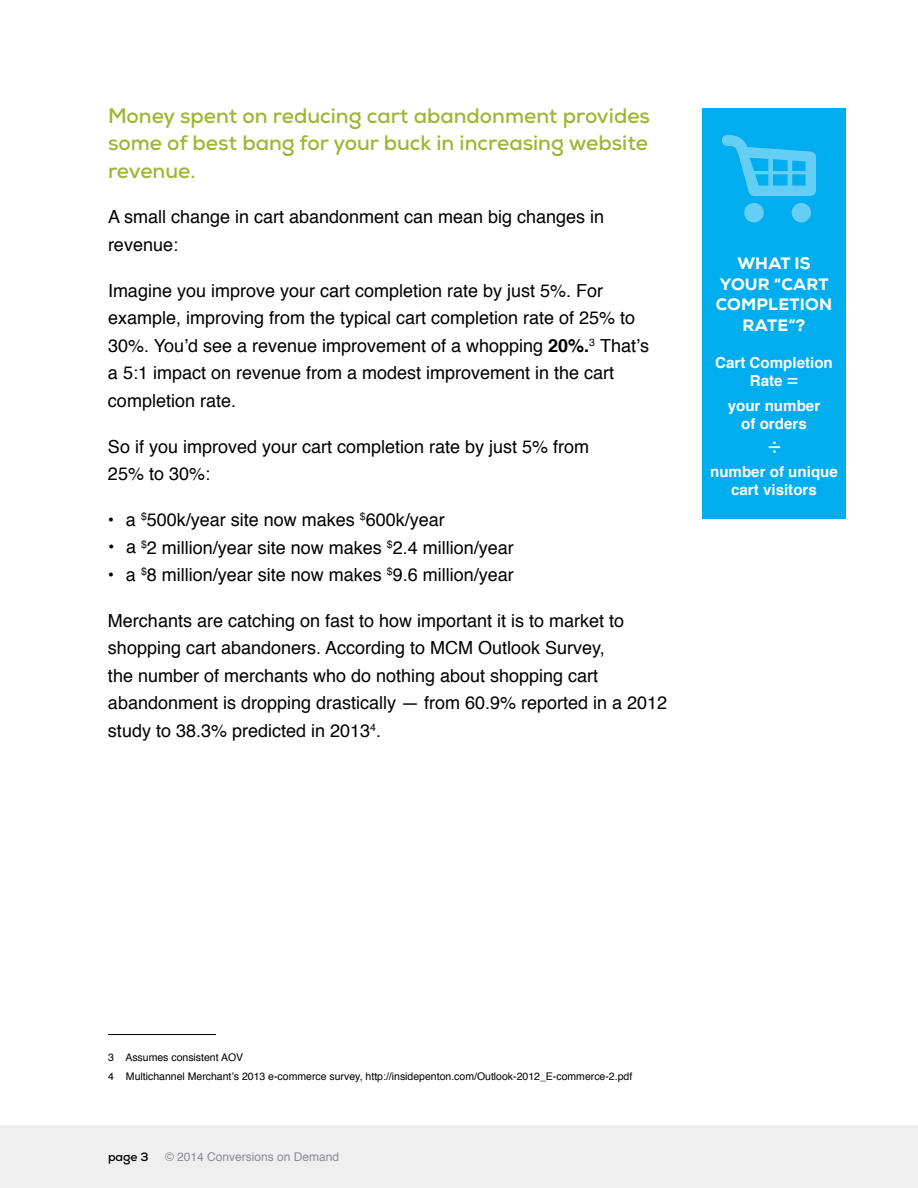
<style>
.page{position:relative;width:918px;height:1188px;background:#fff}
.page>*{position:absolute;margin:0;border:0;box-sizing:border-box;transform-origin:0 0}
.t1{font:22.5px "Helvetica";color:#fff}
.t2{font:700 21px/27.6px "Nexa";color:#9cb734;text-align:justify}
.t3{font:18px/27.6px "Helvetica";color:#000}
.t4{font:800 16.5px/20.9px "Nexa";letter-spacing:.015em;color:#fff;text-align:center}
.t5{font:700 15.15px/18.1px "Helvetica";color:#fff;text-align:center}
.t6{font:12px "Helvetica";color:#939598}
.t7{font:700 12px "Nexa";color:#000}
.t8{font:10.5px/19.4px "Helvetica";color:#000}
.s1{font-weight:700}
.s2{font-weight:400;font-size:19.5px}
</style>
<div class="page">
<div style="left:0;top:1125px;width:918px;height:63px;background:#efeff0"></div>
<div style="left:702px;top:108px;width:144px;height:410px;background:#00aeef"></div>
<hr style="left:108px;top:1034px;width:108px;height:1px;background:#000">
<svg style="left:722px;top:135px;width:94px;height:87px"></svg>
<p class="t2" style="left:108px;top:102px;width:544px">Money spent on reducing cart abandonment provides some of best bang for your buck in increasing website revenue.</p>
<p class="t3" style="left:108px;top:204px;width:498px">A small change in cart abandonment can mean big changes in revenue:</p>
<p class="t3" style="left:108px;top:277px;width:543px">Imagine you improve your cart completion rate by just 5%. For example, improving from the typical cart completion rate of 25% to 30%. You’d see a revenue improvement of a whopping <span class="s1">20%.</span><sup>3</sup> That’s a 5:1 impact on revenue from a modest improvement in the cart completion rate.</p>
<p class="t3" style="left:108px;top:433px;width:483px">So if you improved your cart completion rate by just 5% from<br>25% to 30%:</p>
<p class="t3" style="left:108px;top:506px;width:338px">• a <sup>$</sup>500k/year site now makes <sup>$</sup>600k/year</p>
<p class="t3" style="left:108px;top:534px;width:407px">• a <sup>$</sup>2 million/year site now makes <sup>$</sup>2.4 million/year</p>
<p class="t3" style="left:108px;top:562px;width:407px">• a <sup>$</sup>8 million/year site now makes <sup>$</sup>9.6 million/year</p>
<p class="t3" style="left:108px;top:607px;width:561px">Merchants are catching on fast to how important it is to market to shopping cart abandoners. According to MCM Outlook Survey,<br>the number of merchants who do nothing about shopping cart abandonment is dropping drastically — from 60.9% reported in a 2012 study to 38.3% predicted in 2013<sup>4</sup>.</p>
<p class="t4" style="left:716px;top:253px;width:118px">WHAT IS<br>YOUR “CART<br>COMPLETION<br>RATE”?</p>
<p class="t5" style="left:715px;top:354px;width:119px">Cart Completion<br>Rate <span class="s2">=</span></p>
<p class="t5" style="left:728px;top:396px;width:94px">your number of orders</p>
<p class="t1" style="left:768px;top:428px;width:14px">÷</p>
<p class="t5" style="left:710px;top:463px;width:129px">number of unique cart visitors</p>
<p class="t8" style="left:108px;top:1048px;width:526px">3 Assumes consistent AOV<br>4 Multichannel Merchant’s 2013 e-commerce survey, http://insidepenton.com/Outlook-2012_E-commerce-2.pdf</p>
<p class="t7" style="left:108px;top:1150px;width:42px">page 3</p>
<p class="t6" style="left:165px;top:1148px;width:176px">© 2014 Conversions on Demand</p>
</div>
